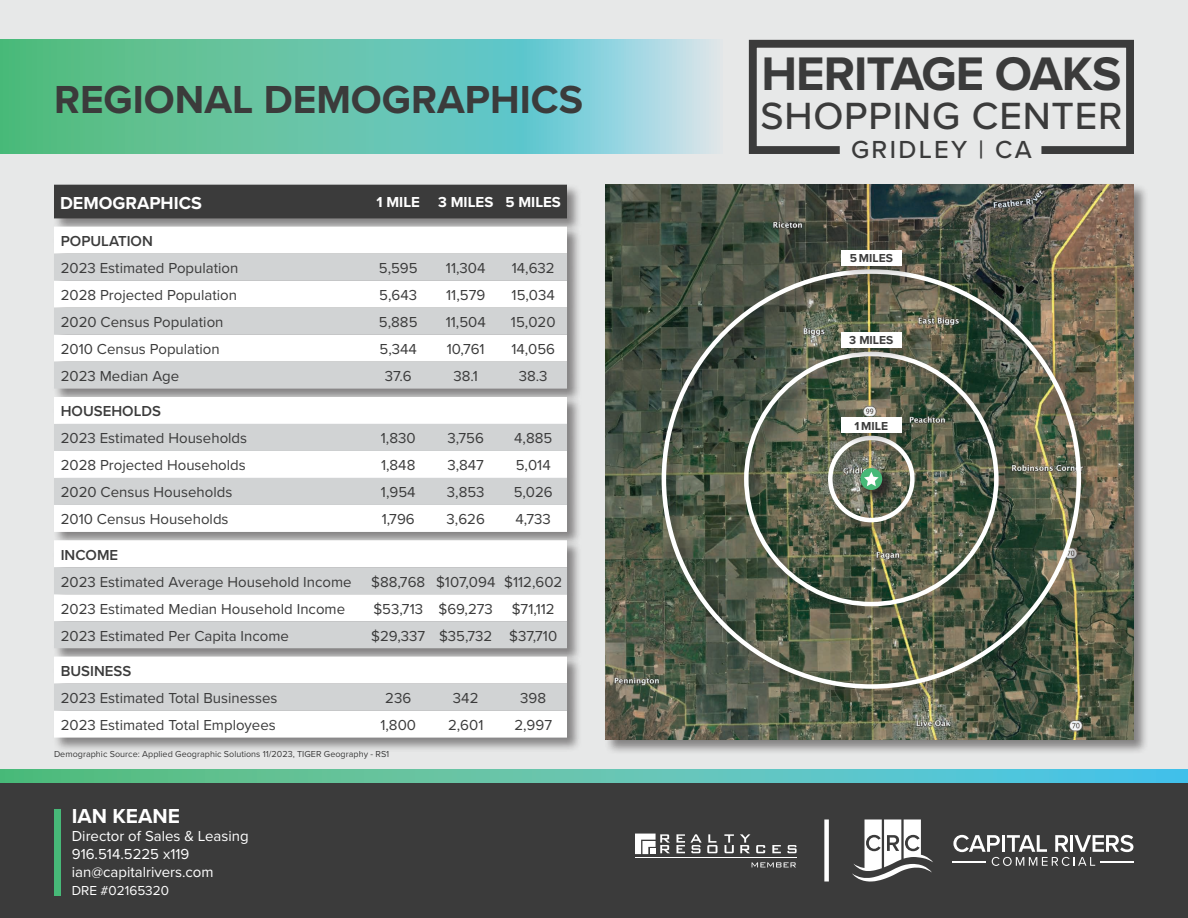
<style>
.page{position:relative;width:1188px;height:918px;background:#fff}
.page>*{position:absolute;margin:0;border:0;box-sizing:border-box;transform-origin:0 0}
.t1{font:700 48.75px "Proxima Nova";letter-spacing:-.02em;color:#3b3b3b}
.t2{font:700 40.5px "Proxima Nova";color:#3b3b3b}
.t3{font:500 39.3px "Proxima Nova";letter-spacing:.02em;color:#3b3b3b}
.t4{font:500 25.65px "Proxima Nova";letter-spacing:.09em;color:#3b3b3b}
.t5{font:700 21px "Proxima Nova";color:#fff}
.t6{font:700 18px "Proxima Nova";color:#fff}
.t7{font:15px "Proxima Nova";color:#3b3b3b}
.t8{font:15px "Proxima Nova";color:#fff}
.t9{font:600 15px "Proxima Nova";color:#3b3b3b}
.t10{font:700 15px "Proxima Nova";color:#fff}
.t11{font:13.5px "Proxima Nova";color:#fff}
.t12{font:700 12px "Proxima Nova";color:#3b3b3b}
.t13{font:9px "Proxima Nova";color:#3b3b3b}
</style>
<div class="page">
<div style="left:0;top:0;width:1188px;height:828px;background:#e7e8e8"></div>
<div style="left:604px;top:183px;width:545px;height:572px;background:#231f20;opacity:.5"></div>
<img style="left:606px;top:185px;width:528px;height:555px">
<div style="left:660px;top:268px;width:436px;height:436px;background:#231f20;opacity:.5"></div>
<div style="left:859px;top:467px;width:37px;height:37px;background:#231f20;opacity:.75"></div>
<div style="left:860px;top:468px;width:22px;height:22px;background:#47b978;border-radius:50%"></div>
<svg style="left:864px;top:472px;width:15px;height:14px"></svg>
<div style="left:828px;top:436px;width:87px;height:86px;border:4px solid #fff;border-radius:50%"></div>
<svg style="left:0;top:40px;width:714px;height:113px;background:#6fc7b2"></svg>
<div style="left:839px;top:416px;width:78px;height:32px;background:#231f20;opacity:.25"></div>
<div style="left:841px;top:417px;width:61px;height:15px;background:#fff"></div>
<div style="left:839px;top:331px;width:78px;height:31px;background:#231f20;opacity:.25"></div>
<div style="left:841px;top:332px;width:61px;height:15px;background:#fff"></div>
<div style="left:839px;top:248px;width:78px;height:32px;background:#231f20;opacity:.25"></div>
<div style="left:841px;top:250px;width:61px;height:15px;background:#fff"></div>
<div style="left:0;top:783px;width:1188px;height:135px;background:#3b3b3b"></div>
<svg style="left:0;top:770px;width:1188px;height:13px;background:#5bc2b2"></svg>
<div style="left:54px;top:809px;width:7px;height:86px;background:#47b978"></div>
<svg style="left:756px;top:845px;width:9px;height:8px"></svg>
<svg style="left:772px;top:845px;width:9px;height:8px"></svg>
<svg style="left:787px;top:845px;width:10px;height:8px"></svg>
<svg style="left:635px;top:834px;width:35px;height:20px"></svg>
<svg style="left:676px;top:834px;width:41px;height:19px"></svg>
<svg style="left:724px;top:834px;width:10px;height:19px"></svg>
<svg style="left:740px;top:834px;width:10px;height:19px"></svg>
<hr style="left:635px;top:858px;width:162px;height:1px;background:#fff">
<svg style="left:752px;top:862px;width:44px;height:5px"></svg>
<svg style="left:953px;top:835px;width:180px;height:31px"></svg>
<hr style="left:1101px;top:861px;width:33px;height:1px;background:#fff">
<svg style="left:852px;top:819px;width:81px;height:63px"></svg>
<div style="left:824px;top:819px;width:5px;height:63px;background:#fff"></div>
<div style="left:53px;top:183px;width:529px;height:50px;background:#231f20;opacity:.5"></div>
<div style="left:54px;top:185px;width:513px;height:33px;background:#3b3b3b"></div>
<div style="left:53px;top:225px;width:529px;height:179px;background:#231f20;opacity:.5"></div>
<div style="left:54px;top:227px;width:513px;height:27px;background:#fff"></div>
<svg style="left:54px;top:254px;width:513px;height:135px;background:#e2e3e4"></svg>
<div style="left:53px;top:395px;width:529px;height:152px;background:#231f20;opacity:.5"></div>
<div style="left:54px;top:397px;width:513px;height:135px;background:#fff"></div>
<svg style="left:54px;top:424px;width:513px;height:81px;background:#e0e1e2"></svg>
<div style="left:53px;top:539px;width:529px;height:125px;background:#231f20;opacity:.5"></div>
<svg style="left:54px;top:540px;width:513px;height:108px;background:#e7e8e8"></svg>
<div style="left:53px;top:655px;width:529px;height:98px;background:#231f20;opacity:.5"></div>
<svg style="left:54px;top:657px;width:513px;height:81px;background:#eeeeef"></svg>
<svg style="left:748px;top:39px;width:386px;height:115px"></svg>
<p class="t2" style="left:54px;top:69px;width:530px">REGIONAL DEMOGRAPHICS</p>
<p class="t6" style="left:60px;top:189px;width:143px">DEMOGRAPHICS</p>
<p class="t10" style="left:376px;top:191px;width:45px">1 MILE</p>
<p class="t10" style="left:438px;top:191px;width:57px">3 MILES</p>
<p class="t10" style="left:506px;top:191px;width:57px">5 MILES</p>
<p class="t9" style="left:61px;top:230px;width:94px">POPULATION</p>
<p class="t7" style="left:61px;top:257px;width:179px">2023 Estimated Population</p>
<p class="t7" style="left:379px;top:257px;width:40px">5,595</p>
<p class="t7" style="left:446px;top:257px;width:41px">11,304</p>
<p class="t7" style="left:512px;top:257px;width:44px">14,632</p>
<p class="t7" style="left:61px;top:284px;width:178px">2028 Projected Population</p>
<p class="t7" style="left:379px;top:284px;width:39px">5,643</p>
<p class="t7" style="left:446px;top:284px;width:41px">11,579</p>
<p class="t7" style="left:512px;top:284px;width:45px">15,034</p>
<p class="t7" style="left:61px;top:311px;width:164px">2020 Census Population</p>
<p class="t7" style="left:379px;top:311px;width:40px">5,885</p>
<p class="t7" style="left:446px;top:311px;width:42px">11,504</p>
<p class="t7" style="left:511px;top:311px;width:46px">15,020</p>
<p class="t7" style="left:61px;top:338px;width:161px">2010 Census Population</p>
<p class="t7" style="left:380px;top:338px;width:39px">5,344</p>
<p class="t7" style="left:447px;top:338px;width:39px">10,761</p>
<p class="t7" style="left:511px;top:338px;width:45px">14,056</p>
<p class="t7" style="left:61px;top:365px;width:120px">2023 Median Age</p>
<p class="t7" style="left:385px;top:365px;width:28px">37.6</p>
<p class="t7" style="left:454px;top:365px;width:26px">38.1</p>
<p class="t7" style="left:519px;top:365px;width:30px">38.3</p>
<p class="t9" style="left:61px;top:400px;width:102px">HOUSEHOLDS</p>
<p class="t7" style="left:61px;top:427px;width:188px">2023 Estimated Households</p>
<p class="t7" style="left:381px;top:427px;width:36px">1,830</p>
<p class="t7" style="left:448px;top:427px;width:38px">3,756</p>
<p class="t7" style="left:514px;top:427px;width:40px">4,885</p>
<p class="t7" style="left:61px;top:454px;width:187px">2028 Projected Households</p>
<p class="t7" style="left:381px;top:454px;width:36px">1,848</p>
<p class="t7" style="left:447px;top:454px;width:38px">3,847</p>
<p class="t7" style="left:516px;top:454px;width:36px">5,014</p>
<p class="t7" style="left:61px;top:481px;width:173px">2020 Census Households</p>
<p class="t7" style="left:381px;top:481px;width:36px">1,954</p>
<p class="t7" style="left:447px;top:481px;width:39px">3,853</p>
<p class="t7" style="left:514px;top:481px;width:41px">5,026</p>
<p class="t7" style="left:61px;top:508px;width:169px">2010 Census Households</p>
<p class="t7" style="left:382px;top:508px;width:35px">1,796</p>
<p class="t7" style="left:447px;top:508px;width:40px">3,626</p>
<p class="t7" style="left:516px;top:508px;width:37px">4,733</p>
<p class="t9" style="left:61px;top:544px;width:59px">INCOME</p>
<p class="t7" style="left:61px;top:571px;width:292px">2023 Estimated Average Household Income</p>
<p class="t7" style="left:371px;top:571px;width:56px">$88,768</p>
<p class="t7" style="left:436px;top:571px;width:61px">$107,094</p>
<p class="t7" style="left:504px;top:571px;width:60px">$112,602</p>
<p class="t7" style="left:61px;top:598px;width:286px">2023 Estimated Median Household Income</p>
<p class="t7" style="left:373px;top:598px;width:51px">$53,713</p>
<p class="t7" style="left:438px;top:598px;width:56px">$69,273</p>
<p class="t7" style="left:512px;top:598px;width:44px">$71,112</p>
<p class="t7" style="left:61px;top:625px;width:230px">2023 Estimated Per Capita Income</p>
<p class="t7" style="left:371px;top:625px;width:55px">$29,337</p>
<p class="t7" style="left:439px;top:625px;width:55px">$35,732</p>
<p class="t7" style="left:509px;top:625px;width:49px">$37,710</p>
<p class="t9" style="left:61px;top:660px;width:72px">BUSINESS</p>
<p class="t7" style="left:61px;top:687px;width:218px">2023 Estimated Total Businesses</p>
<p class="t7" style="left:385px;top:687px;width:28px">236</p>
<p class="t7" style="left:453px;top:687px;width:27px">342</p>
<p class="t7" style="left:520px;top:687px;width:27px">398</p>
<p class="t7" style="left:61px;top:714px;width:217px">2023 Estimated Total Employees</p>
<p class="t7" style="left:380px;top:714px;width:37px">1,800</p>
<p class="t7" style="left:448px;top:714px;width:37px">2,601</p>
<p class="t7" style="left:514px;top:714px;width:39px">2,997</p>
<p class="t13" style="left:54px;top:748px;width:337px">Demographic Source: Applied Geographic Solutions 11/2023, TIGER Geography - RS1</p>
<p class="t5" style="left:72px;top:800px;width:110px">IAN KEANE</p>
<p class="t8" style="left:72px;top:825px;width:178px">Director of Sales &amp; Leasing</p>
<p class="t8" style="left:72px;top:843px;width:119px">916.514.5225 x119</p>
<p class="t8" style="left:72px;top:861px;width:143px">ian@capitalrivers.com</p>
<p class="t11" style="left:72px;top:880px;width:99px">DRE #02165320</p>
<p class="t1" style="left:762px;top:37px;width:361px">HERITAGE OAKS</p>
<p class="t3" style="left:760px;top:87px;width:364px">SHOPPING CENTER</p>
<p class="t4" style="left:851px;top:131px;width:182px">GRIDLEY | CA</p>
<p class="t12" style="left:850px;top:249px;width:45px">5 MILES</p>
<p class="t12" style="left:849px;top:332px;width:46px">3 MILES</p>
<p class="t12" style="left:855px;top:417px;width:35px">1 MILE</p>
</div>
